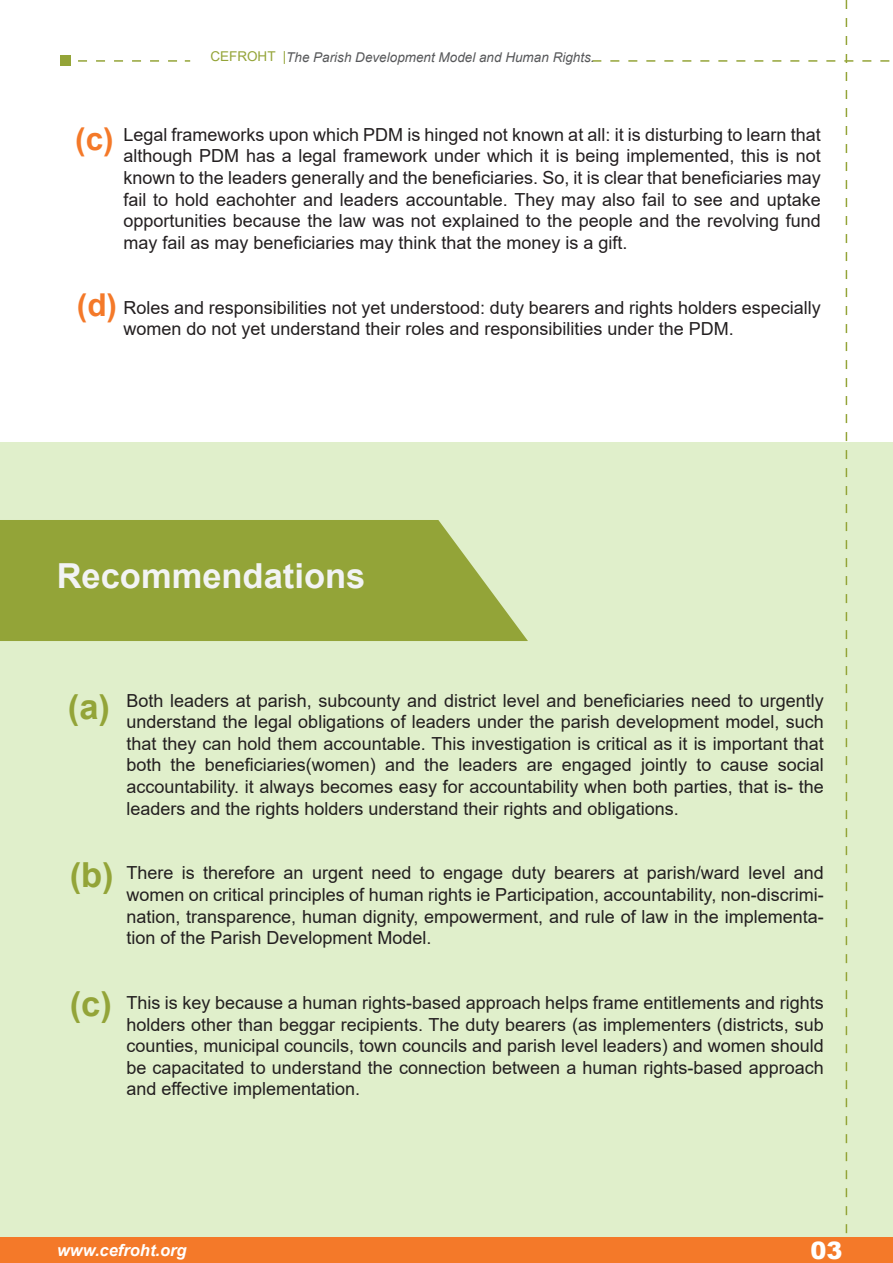
<style>
.page{position:relative;width:893px;height:1263px;background:#fff}
.page>*{position:absolute;margin:0;border:0;box-sizing:border-box;transform-origin:0 0}
.t1{font:700 34.5px "Arial";color:#f2f3f4}
.t2{font:700 34.5px "Arial";color:#93a438}
.t3{font:700 31.5px "Arial";color:#f47929}
.t4{font:900 24px "Arial";color:#fff}
.t5{font:18px/21.6px "Arial";color:#231f20;text-align:justify}
.t6{font:italic 700 16.5px "Arial";color:#fff}
.t7{font:italic 13.5px "Arial";color:#57585a}
.s1{font-style:normal;color:#94a438}
</style>
<div class="page">
<div style="left:0;top:442px;width:893px;height:796px;background:#e0efcb"></div>
<svg style="left:592px;top:0;width:301px;height:1238px"></svg>
<svg style="left:78px;top:60px;width:112px;height:2px"></svg>
<div style="left:60px;top:56px;width:11px;height:10px;background:#94a438"></div>
<div style="left:1px;top:1238px;width:892px;height:25px;background:#f47929"></div>
<svg style="left:0;top:520px;width:528px;height:121px;fill:#93a438"></svg>
<p class="t7" style="left:210px;top:49px;width:386px"><span class="s1">CEFROHT |</span>The Parish Development Model and Human Rights.</p>
<h2 class="t3" style="left:75px;top:116px;width:40px">(c)</h2>
<p class="t5" style="left:123px;top:124px;width:699px">Legal frameworks upon which PDM is hinged not known at all: it is disturbing to learn that although PDM has a legal framework under which it is being implemented, this is not known to the leaders generally and the beneficiaries. So, it is clear that beneficiaries may fail to hold eachohter and leaders accountable. They may also fail to see and uptake opportunities because the law was not explained to the people and the revolving fund may fail as may beneficiaries may think that the money is a gift.</p>
<h2 class="t3" style="left:77px;top:282px;width:42px">(d)</h2>
<p class="t5" style="left:123px;top:296px;width:699px">Roles and responsibilities not yet understood: duty bearers and rights holders especially women do not yet understand their roles and responsibilities under the PDM.</p>
<h1 class="t1" style="left:57px;top:551px;width:310px">Recommendations</h1>
<h1 class="t2" style="left:68px;top:682px;width:44px">(a)</h1>
<p class="t5" style="left:126px;top:689px;width:699px">Both leaders at parish, subcounty and district level and beneficiaries need to urgently understand the legal obligations of leaders under the parish development model, such that they can hold them accountable. This investigation is critical as it is important that both the beneficiaries(women) and the leaders are engaged jointly to cause social accountability. it always becomes easy for accountability when both parties, that is- the leaders and the rights holders understand their rights and obligations.</p>
<h1 class="t2" style="left:70px;top:851px;width:46px">(b)</h1>
<p class="t5" style="left:126px;top:862px;width:699px">There is therefore an urgent need to engage duty bearers at parish/ward level and women on critical principles of human rights ie Participation, accountability, non-discrimi&shy;nation, transparence, human dignity, empowerment, and rule of law in the implementa&shy;tion of the Parish Development Model.</p>
<h1 class="t2" style="left:70px;top:979px;width:44px">(c)</h1>
<p class="t5" style="left:126px;top:992px;width:699px">This is key because a human rights-based approach helps frame entitlements and rights holders other than beggar recipients. The duty bearers (as implementers (districts, sub counties, municipal councils, town councils and parish level leaders) and women should be capacitated to understand the connection between a human rights-based approach and effective implementation.</p>
<p class="t6" style="left:57px;top:1239px;width:131px">www.cefroht.org</p>
<h3 class="t4" style="left:811px;top:1233px;width:34px">03</h3>
</div>
